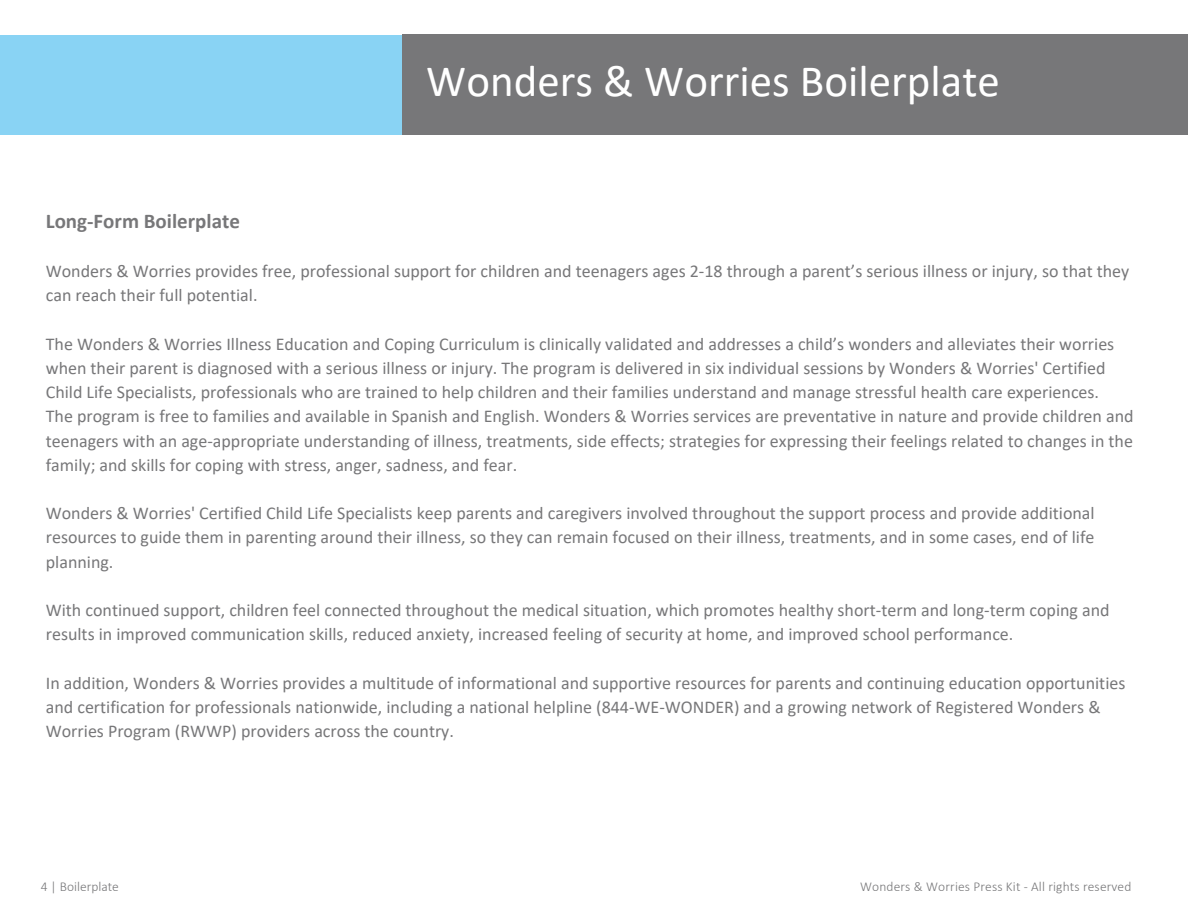
<style>
.page{position:relative;width:1188px;height:918px;background:#fff}
.page>*{position:absolute;margin:0;border:0;box-sizing:border-box;transform-origin:0 0}
.t1{font:45px "Calibri";color:#fff}
.t2{font:700 21px "Calibri";color:#777779}
.t3{font:18px/24.2px "Calibri";color:#777779}
.DonorHeadings{font:300 13.5px "Calibri";letter-spacing:.01em;color:#777779}
</style>
<div class="page">
<div style="left:1px;top:35px;width:401px;height:100px;background:#89d3f4"></div>
<div style="left:402px;top:34px;width:786px;height:101px;background:#777779"></div>
<p class="t1" style="left:426px;top:50px;width:575px">Wonders &amp; Worries Boilerplate</p>
<p class="t2" style="left:46px;top:206px;width:196px">Long-Form Boilerplate</p>
<p class="t3" style="left:46px;top:259px;width:1085px">Wonders &amp; Worries provides free, professional support for children and teenagers ages 2-18 through a parent’s serious illness or injury, so that they can reach their full potential.</p>
<p class="t3" style="left:46px;top:331px;width:1089px">The Wonders &amp; Worries Illness Education and Coping Curriculum is clinically validated and addresses a child’s wonders and alleviates their worries when their parent is diagnosed with a serious illness or injury. The program is delivered in six individual sessions by Wonders &amp; Worries' Certified Child Life Specialists, professionals who are trained to help children and their families understand and manage stressful health care experiences.<br>The program is free to families and available in Spanish and English. Wonders &amp; Worries services are preventative in nature and provide children and teenagers with an age-appropriate understanding of illness, treatments, side effects; strategies for expressing their feelings related to changes in the family; and skills for coping with stress, anger, sadness, and fear.</p>
<p class="t3" style="left:46px;top:501px;width:1050px;text-align:justify">Wonders &amp; Worries' Certified Child Life Specialists keep parents and caregivers involved throughout the support process and provide additional resources to guide them in parenting around their illness, so they can remain focused on their illness, treatments, and in some cases, end of life planning.</p>
<p class="t3" style="left:46px;top:598px;width:1065px">With continued support, children feel connected throughout the medical situation, which promotes healthy short-term and long-term coping and results in improved communication skills, reduced anxiety, increased feeling of security at home, and improved school performance.</p>
<p class="t3" style="left:46px;top:670px;width:1081px">In addition, Wonders &amp; Worries provides a multitude of informational and supportive resources for parents and continuing education opportunities and certification for professionals nationwide, including a national helpline (844-WE-WONDER) and a growing network of Registered Wonders &amp;<br>Worries Program (RWWP) providers across the country.</p>
<p class="DonorHeadings" style="left:41px;top:878px;width:80px">4 | Boilerplate</p>
<p class="DonorHeadings" style="left:860px;top:878px;width:273px">Wonders &amp; Worries Press Kit - All rights reserved</p>
</div>
